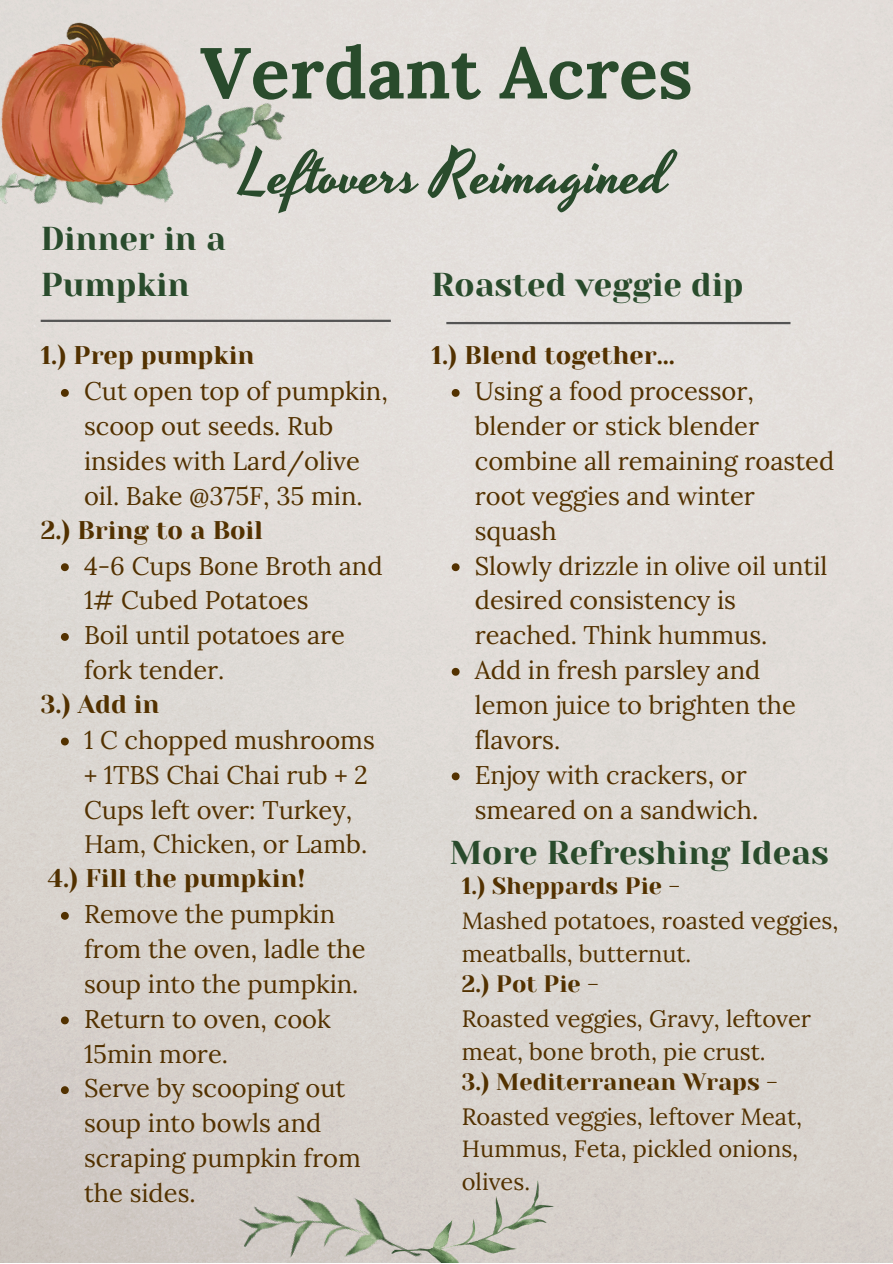
<style>
.page{position:relative;width:893px;height:1264px;background:#fff}
.page>*{position:absolute;margin:0;border:0;box-sizing:border-box;transform-origin:0 0}
.t1{font:700 72px "Lora";color:#294b2c}
.t2{font:60px "Yesteryear";color:#294b2c}
.t3{font:33px/46px "Yeseva One";color:#294b2c}
.t4{font:25.5px/34.8px "Lora";color:#523100}
.t5{font:25.5px "Yeseva One";color:#523100}
.t6{font:23.55px/32.5px "Lora";color:#523100}
.t7{font:23.55px "Yeseva One";color:#523100}
</style>
<div class="page">
<img style="left:0;top:0;width:892px;height:1262px">
<hr style="left:41px;top:320px;width:350px;height:2px;background:#545454">
<hr style="left:446px;top:322px;width:344px;height:2px;background:#545454">
<img style="left:228px;top:1155px;width:203px;height:107px">
<img style="left:391px;top:1180px;width:163px;height:82px">
<img style="left:0;top:36px;width:294px;height:245px">
<svg style="left:451px;top:389px;width:8px;height:8px"></svg>
<svg style="left:451px;top:563px;width:8px;height:8px"></svg>
<svg style="left:451px;top:668px;width:8px;height:7px"></svg>
<svg style="left:451px;top:772px;width:8px;height:8px"></svg>
<svg style="left:61px;top:389px;width:8px;height:8px"></svg>
<svg style="left:61px;top:563px;width:8px;height:8px"></svg>
<svg style="left:61px;top:633px;width:8px;height:8px"></svg>
<svg style="left:61px;top:737px;width:8px;height:8px"></svg>
<svg style="left:61px;top:911px;width:8px;height:8px"></svg>
<svg style="left:61px;top:1016px;width:8px;height:8px"></svg>
<svg style="left:61px;top:1086px;width:8px;height:8px"></svg>
<img style="left:0;top:22px;width:187px;height:163px">
<p class="t1" style="left:200px;top:26px;width:494px">Verdant Acres</p>
<p class="t3" style="left:41px;top:216px;width:187px">Dinner in a<br>Pumpkin</p>
<p class="t2" style="left:241px;top:133px;width:429px">Leftovers Reimagined</p>
<p class="t3" style="left:431px;top:262px;width:313px">Roasted veggie dip</p>
<p class="t5" style="left:41px;top:341px;width:215px">1.) Prep pumpkin</p>
<p class="t5" style="left:431px;top:341px;width:245px">1.) Blend together...</p>
<p class="t4" style="left:84px;top:373px;width:305px">Cut open top of pumpkin, scoop out seeds. Rub insides with Lard/olive oil. Bake @375F, 35 min.</p>
<p class="t4" style="left:475px;top:373px;width:361px">Using a food processor, blender or stick blender combine all remaining roasted root veggies and winter squash</p>
<p class="t4" style="left:475px;top:548px;width:354px">Slowly drizzle in olive oil until desired consistency is reached. Think hummus.</p>
<p class="t4" style="left:475px;top:652px;width:323px">Add in fresh parsley and lemon juice to brighten the flavors.</p>
<p class="t4" style="left:475px;top:757px;width:285px">Enjoy with crackers, or smeared on a sandwich.</p>
<p class="t5" style="left:41px;top:515px;width:224px">2.) Bring to a Boil</p>
<p class="t4" style="left:84px;top:548px;width:300px">4-6 Cups Bone Broth and<br>1# Cubed Potatoes</p>
<p class="t4" style="left:84px;top:617px;width:262px">Boil until potatoes are fork tender.</p>
<p class="t5" style="left:41px;top:689px;width:120px">3.) Add in</p>
<p class="t4" style="left:84px;top:722px;width:292px">1 C chopped mushrooms + 1TBS Chai Chai rub + 2<br>Cups left over: Turkey,<br>Ham, Chicken, or Lamb.</p>
<p class="t3" style="left:450px;top:829px;width:380px">More Refreshing Ideas</p>
<p class="t5" style="left:48px;top:863px;width:259px">4.) Fill the pumpkin!</p>
<p class="t7" style="left:462px;top:872px;width:219px">1.) Sheppards Pie -</p>
<p class="t6" style="left:462px;top:904px;width:378px">Mashed potatoes, roasted veggies, meatballs, butternut.</p>
<p class="t7" style="left:462px;top:970px;width:138px">2.) Pot Pie -</p>
<p class="t6" style="left:462px;top:1002px;width:351px">Roasted veggies, Gravy, leftover meat, bone broth, pie crust.</p>
<p class="t7" style="left:462px;top:1068px;width:317px">3.) Mediterranean Wraps -</p>
<p class="t6" style="left:462px;top:1099px;width:342px">Roasted veggies, leftover Meat,<br>Hummus, Feta, pickled onions, olives.</p>
<p class="t4" style="left:84px;top:896px;width:283px">Remove the pumpkin from the oven, ladle the soup into the pumpkin.</p>
<p class="t4" style="left:84px;top:1000px;width:248px">Return to oven, cook<br>15min more.</p>
<p class="t4" style="left:84px;top:1070px;width:278px">Serve by scooping out soup into bowls and scraping pumpkin from the sides.</p>
</div>
